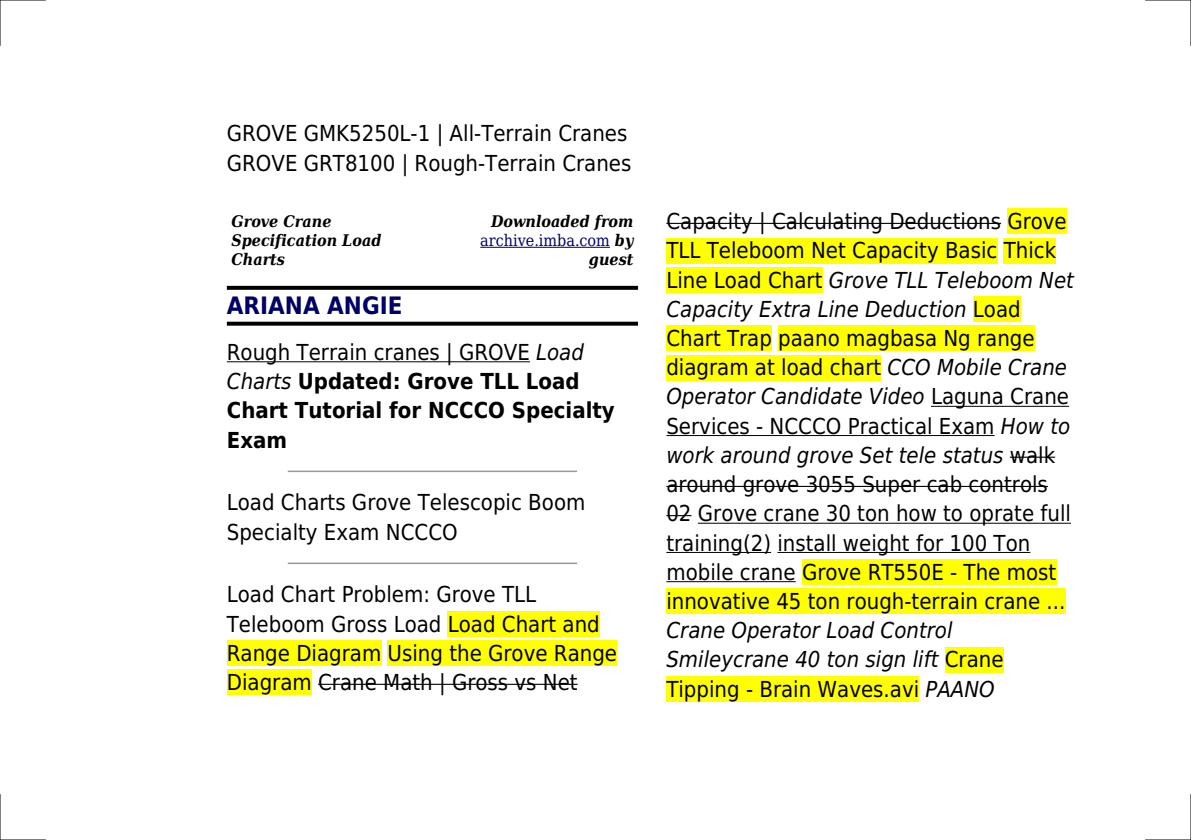
<style>
.page{position:relative;width:1191px;height:840px;background:#fff}
.page>*{position:absolute;margin:0;border:0;box-sizing:border-box;transform-origin:0 0}
.t1{font:700 24px "DejaVu Sans Condensed";color:#006}
.t2{font:22px/29.2px "DejaVu Sans Condensed";color:#000}
.t3{font:700 22px/29.2px "DejaVu Sans Condensed";color:#000}
.t4{font:italic 22px/29.2px "DejaVu Sans Condensed";color:#000}
.t5{font:italic 700 16px/19.2px "DejaVu Serif Condensed";color:#000}
.s1{font-weight:400;font-style:normal;color:#006}
.s2{font-weight:400}
.s3{font-weight:400;font-style:italic}
.s4{font-style:italic}
.s5{font-style:normal}
</style>
<div class="page">
<hr style="left:480px;top:247px;width:130px;height:1px;background:#006">
<hr style="left:227px;top:286px;width:411px;height:3px;background:#000">
<svg style="left:227px;top:321px;width:411px;height:4px;background:#2c2c2c"></svg>
<hr style="left:227px;top:361px;width:303px;height:1px;background:#000">
<hr style="left:288px;top:470px;width:288px;height:2px;background:#999">
<hr style="left:288px;top:562px;width:288px;height:1px;background:#999">
<div style="left:448px;top:610px;width:152px;height:26px;background:#ff0"></div>
<div style="left:227px;top:640px;width:154px;height:25px;background:#ff0"></div>
<div style="left:387px;top:640px;width:230px;height:25px;background:#ff0"></div>
<div style="left:227px;top:669px;width:85px;height:25px;background:#ff0"></div>
<hr style="left:318px;top:683px;width:259px;height:1px;background:#000">
<hr style="left:666px;top:223px;width:335px;height:1px;background:#000">
<div style="left:1007px;top:208px;width:59px;height:26px;background:#ff0"></div>
<div style="left:666px;top:238px;width:331px;height:25px;background:#ff0"></div>
<div style="left:1003px;top:238px;width:53px;height:25px;background:#ff0"></div>
<div style="left:666px;top:267px;width:156px;height:25px;background:#ff0"></div>
<div style="left:973px;top:296px;width:47px;height:26px;background:#ff0"></div>
<div style="left:666px;top:325px;width:106px;height:26px;background:#ff0"></div>
<div style="left:778px;top:325px;width:256px;height:26px;background:#ff0"></div>
<div style="left:666px;top:354px;width:215px;height:26px;background:#ff0"></div>
<hr style="left:931px;top:405px;width:138px;height:1px;background:#000">
<hr style="left:666px;top:435px;width:328px;height:1px;background:#000">
<hr style="left:1009px;top:456px;width:46px;height:1px;background:#000">
<hr style="left:666px;top:485px;width:382px;height:1px;background:#000">
<svg style="left:666px;top:515px;width:25px;height:1px"></svg>
<hr style="left:698px;top:522px;width:373px;height:1px;background:#000">
<hr style="left:666px;top:551px;width:105px;height:1px;background:#000">
<hr style="left:777px;top:551px;width:253px;height:1px;background:#000">
<hr style="left:666px;top:581px;width:129px;height:1px;background:#000">
<div style="left:802px;top:559px;width:254px;height:25px;background:#ff0"></div>
<div style="left:666px;top:588px;width:399px;height:26px;background:#ff0"></div>
<div style="left:944px;top:646px;width:59px;height:26px;background:#ff0"></div>
<div style="left:666px;top:676px;width:253px;height:25px;background:#ff0"></div>
<hr style="left:0;top:0;width:45px;height:1px;background:#000">
<hr style="left:1145px;top:0;width:46px;height:1px;background:#000">
<hr style="left:0;top:839px;width:45px;height:1px;background:#000">
<hr style="left:1145px;top:839px;width:46px;height:1px;background:#000">
<hr style="left:0;top:0;width:1px;height:45px;background:#000">
<hr style="left:0;top:794px;width:1px;height:45px;background:#000">
<hr style="left:1190px;top:0;width:1px;height:45px;background:#000">
<hr style="left:1190px;top:794px;width:1px;height:45px;background:#000">
<p class="t2" style="left:227px;top:119px;width:406px">GROVE GMK5250L-1 | All-Terrain Cranes<br>GROVE GRT8100 | Rough-Terrain Cranes</p>
<p class="t5" style="left:231px;top:211px;width:151px">Grove Crane<br>Specification Load<br>Charts</p>
<p class="t5" style="left:480px;top:211px;width:155px;text-align:right">Downloaded from <span class="s1">archive.imba.com</span> by guest</p>
<p class="t1" style="left:227px;top:291px;width:177px">ARIANA ANGIE</p>
<p class="t3" style="left:227px;top:337px;width:389px"><span class="s2">Rough Terrain cranes | GROVE</span> <span class="s3">Load<br>Charts</span> Updated: Grove TLL Load<br>Chart Tutorial for NCCCO Specialty<br>Exam</p>
<p class="t2" style="left:227px;top:488px;width:360px">Load Charts Grove Telescopic Boom<br>Specialty Exam NCCCO</p>
<p class="t2" style="left:227px;top:579px;width:392px">Load Chart Problem: Grove TLL<br>Teleboom Gross Load Load Chart and<br>Range Diagram Using the Grove Range<br>Diagram Crane Math | Gross vs Net</p>
<p class="t2" style="left:666px;top:207px;width:409px">Capacity | Calculating Deductions Grove TLL Teleboom Net Capacity Basic Thick Line Load Chart <span class="s4">Grove TLL Teleboom Net Capacity Extra Line Deduction</span> Load Chart Trap paano magbasa Ng range diagram at load chart <span class="s4">CCO Mobile Crane Operator Candidate Video</span> Laguna Crane Services - NCCCO Practical Exam <span class="s4">How to work around grove Set tele status</span> walk around grove 3055 Super cab controls 02 Grove crane 30 ton how to oprate full training(2) install weight for 100 Ton mobile crane Grove RT550E - The most innovative 45 ton rough-terrain crane ...</p>
<p class="t4" style="left:666px;top:615px;width:339px">Crane Operator Load Control<br>Smileycrane 40 ton sign lift <span class="s5">Crane<br>Tipping - Brain Waves.avi</span> PAANO</p>
</div>
